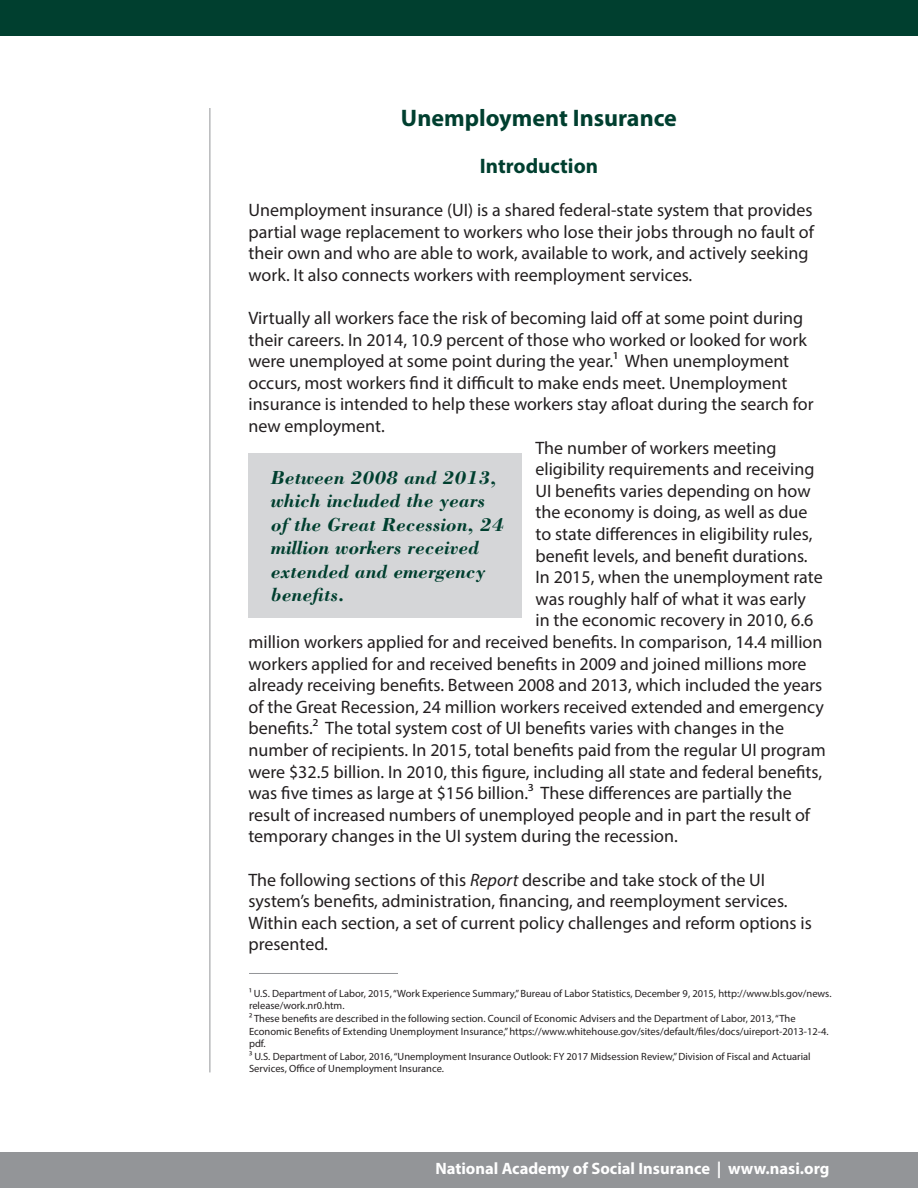
<style>
.page{position:relative;width:918px;height:1188px;background:#fff}
.page>*{position:absolute;margin:0;border:0;box-sizing:border-box;transform-origin:0 0}
.Overall_Title{font:700 24px "Myriad Pro";color:#003f2f}
.Title_-_Green{font:700 21px "Myriad Pro";color:#003f2f}
.t1{font:italic 700 19.5px/23.4px "Bodoni Std";color:#003f2f}
.Body{font:18px/21.6px "Myriad Pro";color:#231f20}
.t2{font:700 16.5px "Myriad Pro";color:#fff}
.Footnote{font:10.5px/12.6px "Myriad Pro";color:#231f20}
.s1{font-style:italic}
</style>
<div class="page">
<div style="left:0;top:0;width:918px;height:36px;background:#003f2f"></div>
<hr style="left:210px;top:108px;width:1px;height:964px;background:#939598">
<div style="left:0;top:1153px;width:918px;height:35px;background:#939598"></div>
<hr style="left:249px;top:973px;width:149px;height:1px;background:#939598">
<div style="left:248px;top:453px;width:274px;height:164px;background:#d5d6d8"></div>
<p class="Overall_Title" style="left:401px;top:102px;width:277px">Unemployment Insurance</p>
<p class="Title_-_Green" style="left:480px;top:152px;width:120px">Introduction</p>
<p class="Body" style="left:248px;top:199px;width:567px">Unemployment insurance (UI) is a shared federal-state system that provides partial wage replacement to workers who lose their jobs through no fault of their own and who are able to work, available to work, and actively seeking work. It also connects workers with reemployment services.</p>
<p class="Body" style="left:248px;top:307px;width:567px">Virtually all workers face the risk of becoming laid off at some point during their careers. In 2014, 10.9 percent of those who worked or looked for work were unemployed at some point during the year.1 When unemployment occurs, most workers find it difficult to make ends meet. Unemployment insurance is intended to help these workers stay afloat during the search for new employment.</p>
<p class="Body" style="left:536px;top:436px;width:242px">The number of workers meeting</p>
<p class="Body" style="left:536px;top:458px;width:280px">eligibility requirements and receiving</p>
<p class="Body" style="left:536px;top:480px;width:277px">UI benefits varies depending on how</p>
<p class="Body" style="left:536px;top:501px;width:274px">the economy is doing, as well as due</p>
<p class="Body" style="left:536px;top:523px;width:278px">to state differences in eligibility rules,</p>
<p class="Body" style="left:536px;top:544px;width:274px">benefit levels, and benefit durations.</p>
<p class="Body" style="left:536px;top:566px;width:289px">In 2015, when the unemployment rate</p>
<p class="Body" style="left:536px;top:588px;width:272px">was roughly half of what it was early</p>
<p class="Body" style="left:536px;top:609px;width:279px">in the economic recovery in 2010, 6.6</p>
<p class="Body" style="left:248px;top:631px;width:575px">million workers applied for and received benefits. In comparison, 14.4 million</p>
<p class="Body" style="left:248px;top:652px;width:560px">workers applied for and received benefits in 2009 and joined millions more</p>
<p class="Body" style="left:248px;top:674px;width:575px">already receiving benefits. Between 2008 and 2013, which included the years</p>
<p class="Body" style="left:248px;top:696px;width:577px">of the Great Recession, 24 million workers received extended and emergency</p>
<p class="Body" style="left:248px;top:717px;width:537px">benefits.2 The total system cost of UI benefits varies with changes in the</p>
<p class="Body" style="left:248px;top:739px;width:579px">number of recipients. In 2015, total benefits paid from the regular UI program</p>
<p class="Body" style="left:248px;top:760px;width:575px">were $32.5 billion. In 2010, this figure, including all state and federal benefits,</p>
<p class="Body" style="left:248px;top:782px;width:545px">was five times as large at $156 billion.3 These differences are partially the</p>
<p class="Body" style="left:248px;top:804px;width:563px">result of increased numbers of unemployed people and in part the result of</p>
<p class="Body" style="left:248px;top:825px;width:431px">temporary changes in the UI system during the recession.</p>
<p class="Body" style="left:248px;top:868px;width:565px">The following sections of this <span class="s1">Report</span> describe and take stock of the UI system’s benefits, administration, financing, and reemployment services.<br>Within each section, a set of current policy challenges and reform options is presented.</p>
<p class="Footnote" style="left:249px;top:987px;width:584px">1 U.S. Department of Labor, 2015, “Work Experience Summary,” Bureau of Labor Statistics, December 9, 2015, http://www.bls.gov/news. release/work.nr0.htm.</p>
<p class="Footnote" style="left:249px;top:1012px;width:581px">2 These benefits are described in the following section. Council of Economic Advisers and the Department of Labor, 2013, “The<br>Economic Benefits of Extending Unemployment Insurance,” https://www.whitehouse.gov/sites/default/files/docs/uireport-2013-12-4. pdf.</p>
<p class="Footnote" style="left:249px;top:1050px;width:563px">3 U.S. Department of Labor, 2016, “Unemployment Insurance Outlook: FY 2017 Midsession Review,” Division of Fiscal and Actuarial<br>Services, Office of Unemployment Insurance.</p>
<p class="t1" style="left:271px;top:465px;width:234px">Between 2008 and 2013, which included the years of the Great Recession, 24 million workers received extended and emergency benefits.</p>
<p class="t2" style="left:390px;top:1158px;width:441px">National Academy of Social Insurance | www.nasi.org | 114</p>
<p class="t2" style="left:435px;top:1158px;width:396px">National Academy of Social Insurance | www.nasi.org</p>
</div>
